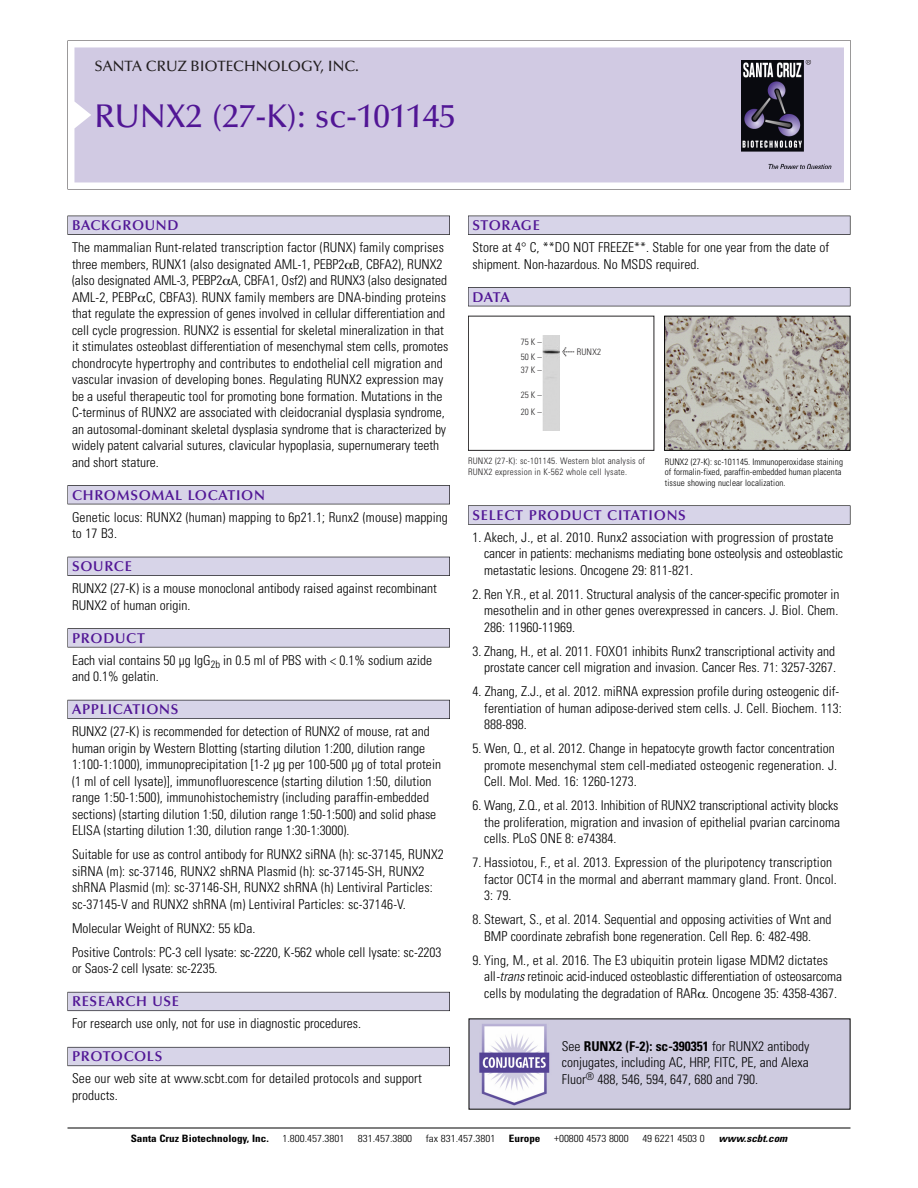
<style>
.page{position:relative;width:918px;height:1188px;background:#fff}
.page>*{position:absolute;margin:0;border:0;box-sizing:border-box;transform-origin:0 0}
.t1{font:500 33px "Optima";color:#511695}
.t2{font:500 15px "Optima";color:#231f20}
.t3{font:600 14.25px "Optima";letter-spacing:.05em;color:#511695}
.t4{font:300 condensed 13.5px/16.5px "Univers";color:#000}
.t5{font:300 condensed 10.2px "Univers";color:#000;scale:1.1 1}
.t6{font:700 condensed 10.2px "Univers";color:#000;scale:1.1 1}
.t7{font:italic 700 condensed 10.2px "Univers";color:#000;scale:1.1 1}
.t8{font:300 condensed 9px/10.5px "Univers";letter-spacing:.005em;color:#000}
.t9{font:300 condensed 9px/10.5px "Univers";letter-spacing:.025em;color:#272526}
.s1{font-family:"Meta Plus";font-weight:400;font-stretch:normal;font-size:10.5px}
.s2{font-style:italic}
.s3{font-weight:700}
</style>
<div class="page">
<svg style="left:74px;top:41px;width:777px;height:148px"></svg>
<div style="left:74px;top:47px;width:770px;height:135px;background:#d1cae3"></div>
<img style="left:741px;top:60px;width:90px;height:108px">
<div style="left:68px;top:216px;width:382px;height:19px;background:#535256"></div>
<div style="left:68px;top:216px;width:381px;height:18px;background:#d7d4e8"></div>
<div style="left:68px;top:485px;width:382px;height:19px;background:#515155"></div>
<div style="left:68px;top:486px;width:381px;height:18px;background:#d7d4e8"></div>
<div style="left:68px;top:557px;width:382px;height:19px;background:#515057"></div>
<div style="left:68px;top:557px;width:381px;height:18px;background:#d7d4e8"></div>
<div style="left:68px;top:628px;width:382px;height:19px;background:#575659"></div>
<div style="left:68px;top:629px;width:381px;height:18px;background:#d7d4e8"></div>
<div style="left:68px;top:700px;width:382px;height:19px;background:#595860"></div>
<div style="left:68px;top:700px;width:381px;height:18px;background:#d7d4e8"></div>
<div style="left:68px;top:992px;width:382px;height:19px;background:#64626c"></div>
<div style="left:68px;top:992px;width:381px;height:18px;background:#d7d4e8"></div>
<div style="left:68px;top:1047px;width:382px;height:19px;background:#686770"></div>
<div style="left:68px;top:1048px;width:381px;height:18px;background:#d7d4e8"></div>
<div style="left:468px;top:216px;width:382px;height:19px;background:#535256"></div>
<div style="left:468px;top:216px;width:382px;height:18px;background:#d7d4e8"></div>
<div style="left:468px;top:287px;width:382px;height:19px;background:#515155"></div>
<div style="left:468px;top:288px;width:382px;height:18px;background:#d7d4e8"></div>
<div style="left:468px;top:505px;width:382px;height:20px;background:#666"></div>
<div style="left:468px;top:506px;width:382px;height:18px;background:#d7d4e8"></div>
<hr style="left:68px;top:1128px;width:782px;height:1px;background:#000">
<img style="left:666px;top:318px;width:182px;height:131px">
<div style="left:664px;top:316px;width:186px;height:135px;border:1px solid #000"></div>
<img style="left:471px;top:1020px;width:377px;height:88px">
<div style="left:468px;top:316px;width:186px;height:135px;border:1px solid #272526"></div>
<div style="left:543px;top:335px;width:17px;height:95px;background:#d7d7d7"></div>
<p class="t2" style="left:94px;top:60px;width:266px">SANTA CRUZ BIOTECHNOLOGY, INC.</p>
<p class="t1" style="left:94px;top:102px;width:363px">RUNX2 (27-K): sc-101145</p>
<p class="t3" style="left:72px;top:219px;width:108px">BACKGROUND</p>
<p class="t4" style="left:72px;top:240px;width:378px">The mammalian Runt-related transcription factor (RUNX) family comprises three members, RUNX1 (also designated AML-1, PEBP2 B, CBFA2), RUNX2 (also designated AML-3, PEBP2 A, CBFA1, Osf2) and RUNX3 (also designated AML-2, PEBP C, CBFA3). RUNX family members are DNA-binding proteins that regulate the expression of genes involved in cellular differentiation and cell cycle progression. RUNX2 is essential for skeletal mineralization in that it stimulates osteoblast differentiation of mesenchymal stem cells, promotes chondrocyte hypertrophy and contributes to endothelial cell migration and vascular invasion of developing bones. Regulating RUNX2 expression may be a useful therapeutic tool for promoting bone formation. Mutations in the C-terminus of RUNX2 are associated with cleidocranial dysplasia syndrome, an autosomal-dominant skeletal dysplasia syndrome that is characterized by widely patent calvarial sutures, clavicular hypoplasia, supernumerary teeth and short stature.</p>
<p class="t3" style="left:72px;top:489px;width:194px">CHROMSOMAL LOCATION</p>
<p class="t4" style="left:72px;top:510px;width:377px">Genetic locus: RUNX2 (human) mapping to 6p21.1; Runx2 (mouse) mapping to 17 B3.</p>
<p class="t3" style="left:72px;top:560px;width:61px">SOURCE</p>
<p class="t4" style="left:72px;top:582px;width:366px">RUNX2 (27-K) is a mouse monoclonal antibody raised against recombinant<br>RUNX2 of human origin.</p>
<p class="t3" style="left:72px;top:632px;width:74px">PRODUCT</p>
<p class="t4" style="left:72px;top:653px;width:362px">Each vial contains 50 µg IgG<sub>2b</sub> in 0.5 ml of PBS with &lt; 0.1% sodium azide and 0.1% gelatin.</p>
<p class="t3" style="left:72px;top:703px;width:108px">APPLICATIONS</p>
<p class="t4" style="left:72px;top:725px;width:371px">RUNX2 (27-K) is recommended for detection of RUNX2 of mouse, rat and human origin by Western Blotting (starting dilution 1:200, dilution range 1:100-1:1000), immunoprecipitation [1-2 µg per 100-500 µg of total protein (1 ml of cell lysate)], immunofluorescence (starting dilution 1:50, dilution range 1:50-1:500), immunohistochemistry (including paraffin-embedded sections) (starting dilution 1:50, dilution range 1:50-1:500) and solid phase ELISA (starting dilution 1:30, dilution range 1:30-1:3000).</p>
<p class="t4" style="left:72px;top:848px;width:373px">Suitable for use as control antibody for RUNX2 siRNA (h): sc-37145, RUNX2 siRNA (m): sc-37146, RUNX2 shRNA Plasmid (h): sc-37145-SH, RUNX2 shRNA Plasmid (m): sc-37146-SH, RUNX2 shRNA (h) Lentiviral Particles: sc-37145-V and RUNX2 shRNA (m) Lentiviral Particles: sc-37146-V.</p>
<p class="t4" style="left:72px;top:921px;width:185px">Molecular Weight of RUNX2: 55 kDa.</p>
<p class="t4" style="left:72px;top:945px;width:371px">Positive Controls: PC-3 cell lysate: sc-2220, K-562 whole cell lysate: sc-2203 or Saos-2 cell lysate: sc-2235.</p>
<p class="t3" style="left:72px;top:996px;width:109px">RESEARCH USE</p>
<p class="t4" style="left:72px;top:1017px;width:291px">For research use only, not for use in diagnostic procedures.</p>
<p class="t3" style="left:72px;top:1051px;width:92px">PROTOCOLS</p>
<p class="t4" style="left:72px;top:1072px;width:351px">See our web site at www.scbt.com for detailed protocols and support products.</p>
<p class="t3" style="left:473px;top:219px;width:69px">STORAGE</p>
<p class="t4" style="left:473px;top:240px;width:358px">Store at 4° C, **DO NOT FREEZE**. Stable for one year from the date of shipment. Non-hazardous. No MSDS required.</p>
<p class="t3" style="left:473px;top:291px;width:39px">DATA</p>
<p class="t9" style="left:521px;top:336px;width:22px;line-height:14.5px">75 K –<br>50 K –</p>
<p class="t9" style="left:521px;top:365px;width:22px">37 K –</p>
<p class="t9" style="left:521px;top:388px;width:22px;line-height:16.8px">25 K –<br>20 K –</p>
<p class="t9" style="left:562px;top:347px;width:41px"><span class="s1">&lt;</span> RUNX2</p>
<p class="t9" style="left:468px;top:457px;width:179px">RUNX2 (27-K): sc-101145. Western blot analysis of<br>RUNX2 expression in K-562 whole cell lysate.</p>
<p class="t8" style="left:665px;top:457px;width:180px">RUNX2 (27-K): sc-101145. Immunoperoxidase staining of formalin-fixed, paraffin-embedded human placenta tissue showing nuclear localization.</p>
<p class="t3" style="left:473px;top:509px;width:215px">SELECT PRODUCT CITATIONS</p>
<p class="t4" style="left:484px;top:530px;width:360px;text-indent:-12px">1. Akech, J., et al. 2010. Runx2 association with progression of prostate cancer in patients: mechanisms mediating bone osteolysis and osteoblastic metastatic lesions. Oncogene 29: 811-821.</p>
<p class="t4" style="left:484px;top:587px;width:357px;text-align:justify;text-indent:-12px">2. Ren Y.R., et al. 2011. Structural analysis of the cancer-specific promoter in mesothelin and in other genes overexpressed in cancers. J. Biol. Chem.<br>286: 11960-11969.</p>
<p class="t4" style="left:473px;top:644px;width:365px;text-align:right">3. Zhang, H., et al. 2011. FOXO1 inhibits Runx2 transcriptional activity and prostate cancer cell migration and invasion. Cancer Res. 71: 3257-3267.</p>
<p class="t4" style="left:484px;top:685px;width:359px;text-indent:-12px">4. Zhang, Z.J., et al. 2012. miRNA expression profile during osteogenic dif&shy;ferentiation of human adipose-derived stem cells. J. Cell. Biochem. 113:<br>888-898.</p>
<p class="t4" style="left:484px;top:742px;width:354px;text-indent:-12px">5. Wen, Q., et al. 2012. Change in hepatocyte growth factor concentration promote mesenchymal stem cell-mediated osteogenic regeneration. J.<br>Cell. Mol. Med. 16: 1260-1273.</p>
<p class="t4" style="left:484px;top:799px;width:357px;text-indent:-12px">6. Wang, Z.Q., et al. 2013. Inhibition of RUNX2 transcriptional activity blocks the proliferation, migration and invasion of epithelial pvarian carcinoma cells. PLoS ONE 8: e74384.</p>
<p class="t4" style="left:484px;top:856px;width:354px;text-indent:-12px">7. Hassiotou, F., et al. 2013. Expression of the pluripotency transcription factor OCT4 in the mormal and aberrant mammary gland. Front. Oncol.<br>3: 79.</p>
<p class="t4" style="left:484px;top:913px;width:349px;text-indent:-12px">8. Stewart, S., et al. 2014. Sequential and opposing activities of Wnt and<br>BMP coordinate zebrafish bone regeneration. Cell Rep. 6: 482-498.</p>
<p class="t4" style="left:484px;top:953px;width:359px;text-indent:-12px">9. Ying, M., et al. 2016. The E3 ubiquitin protein ligase MDM2 dictates all<span class="s2">-trans</span>retinoic acid-induced osteoblastic differentiation of osteosarcoma cells by modulating the degradation of RAR . Oncogene 35: 4358-4367.</p>
<p class="t4" style="left:562px;top:1039px;width:249px;text-align:justify">See <span class="s3">RUNX2 (F-2): sc-390351</span> for RUNX2 antibody conjugates, including AC, HRP, FITC, PE, and Alexa Fluor<sup>®</sup> 488, 546, 594, 647, 680 and 790.</p>
<p class="t6" style="left:131px;top:1135px;width:127px">Santa Cruz Biotechnology, Inc.</p>
<p class="t5" style="left:282px;top:1135px;width:58px">1.800.457.3801</p>
<p class="t5" style="left:358px;top:1135px;width:51px">831.457.3800</p>
<p class="t5" style="left:426px;top:1135px;width:65px">fax 831.457.3801</p>
<p class="t6" style="left:509px;top:1135px;width:30px">Europe</p>
<p class="t5" style="left:554px;top:1135px;width:69px">+00800 4573 8000</p>
<p class="t5" style="left:642px;top:1135px;width:58px">49 6221 4503 0</p>
<p class="t7" style="left:719px;top:1135px;width:66px">www.scbt.com</p>
</div>
